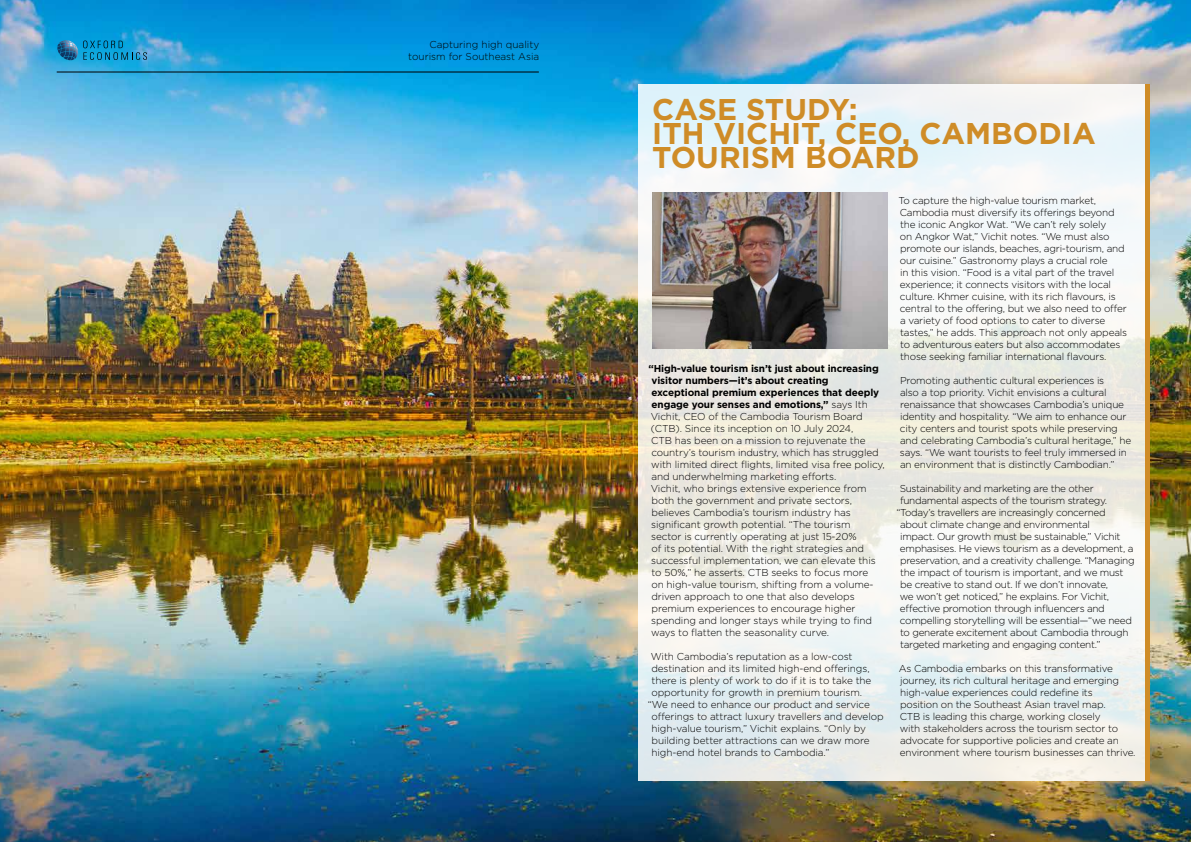
<style>
.page{position:relative;width:1191px;height:842px;background:#fff}
.page>*{position:absolute;margin:0;border:0;box-sizing:border-box;transform-origin:0 0}
.t1{font:700 30px/24px "Gotham";color:#cf8c27}
.t2{font:300 10px/12px "Gotham";letter-spacing:-.02em;color:#000}
.t3{font:300 10px/12px "Gotham";color:#000;text-align:right}
.s1{font-weight:700}
</style>
<div class="page">
<img style="left:0;top:0;width:1191px;height:842px">
<hr style="left:57px;top:72px;width:482px;height:1px;background:#000">
<svg style="left:83px;top:41px;width:64px;height:19px"></svg>
<img style="left:57px;top:40px;width:21px;height:13px">
<hr style="left:1145px;top:84px;width:4px;height:696px;background:#cf8c27">
<svg style="left:638px;top:84px;width:507px;height:696px"></svg>
<img style="left:652px;top:192px;width:235px;height:156px">
<p class="t3" style="left:408px;top:38px;width:132px">Capturing high quality tourism for Southeast Asia</p>
<h1 class="t1" style="left:652px;top:97px;width:445px">CASE STUDY:<br>ITH VICHIT, CEO, CAMBODIA<br>TOURISM BOARD</h1>
<p class="t2" style="left:648px;top:362px;width:238px"><span class="s1">“High-value tourism isn’t just about increasing visitor numbers—it’s about creating exceptional premium experiences that deeply engage your senses and emotions,”</span> says Ith Vichit, CEO of the Cambodia Tourism Board (CTB). Since its inception on 10 July 2024,<br>CTB has been on a mission to rejuvenate the country’s tourism industry, which has struggled with limited direct flights, limited visa free policy, and underwhelming marketing efforts.<br>Vichit, who brings extensive experience from both the government and private sectors, believes Cambodia’s tourism industry has significant growth potential. “The tourism<br>sector is currently operating at just 15-20%<br>of its potential. With the right strategies and successful implementation, we can elevate this to 50%,” he asserts. CTB seeks to focus more<br>on high-value tourism, shifting from a volume&shy;driven approach to one that also develops premium experiences to encourage higher spending and longer stays while trying to find ways to flatten the seasonality curve.</p>
<p class="t2" style="left:651px;top:650px;width:203px">With Cambodia’s reputation as a low-cost</p>
<p class="t2" style="left:651px;top:662px;width:220px">destination and its limited high-end offerings,</p>
<p class="t2" style="left:651px;top:674px;width:221px">there is plenty of work to do if it is to take the</p>
<p class="t2" style="left:651px;top:686px;width:212px">opportunity for growth in premium tourism.</p>
<p class="t2" style="left:648px;top:698px;width:223px">“We need to enhance our product and service</p>
<p class="t2" style="left:651px;top:710px;width:234px">offerings to attract luxury travellers and develop</p>
<p class="t2" style="left:651px;top:722px;width:216px">high-value tourism,” Vichit explains. “Only by</p>
<p class="t2" style="left:651px;top:734px;width:220px">building better attractions can we draw more</p>
<p class="t2" style="left:651px;top:746px;width:179px">high-end hotel brands to Cambodia.”</p>
<p class="t2" style="left:898px;top:194px;width:230px">To capture the high-value tourism market, Cambodia must diversify its offerings beyond the iconic Angkor Wat. “We can’t rely solely<br>on Angkor Wat,” Vichit notes. “We must also promote our islands, beaches, agri-tourism, and our cuisine.” Gastronomy plays a crucial role<br>in this vision. “Food is a vital part of the travel experience; it connects visitors with the local culture. Khmer cuisine, with its rich flavours, is central to the offering, but we also need to offer a variety of food options to cater to diverse tastes,” he adds. This approach not only appeals to adventurous eaters but also accommodates those seeking familiar international flavours.</p>
<p class="t2" style="left:900px;top:374px;width:233px">Promoting authentic cultural experiences is<br>also a top priority. Vichit envisions a cultural renaissance that showcases Cambodia’s unique identity and hospitality. “We aim to enhance our city centers and tourist spots while preserving and celebrating Cambodia’s cultural heritage,” he says. “We want tourists to feel truly immersed in an environment that is distinctly Cambodian.”</p>
<p class="t2" style="left:899px;top:482px;width:195px">Sustainability and marketing are the other</p>
<p class="t2" style="left:900px;top:494px;width:209px">fundamental aspects of the tourism strategy.</p>
<p class="t2" style="left:896px;top:506px;width:211px">“Today’s travellers are increasingly concerned</p>
<p class="t2" style="left:900px;top:518px;width:192px">about climate change and environmental</p>
<p class="t2" style="left:900px;top:530px;width:222px">impact. Our growth must be sustainable,” Vichit</p>
<p class="t2" style="left:900px;top:542px;width:235px">emphasises. He views tourism as a development, a</p>
<p class="t2" style="left:900px;top:554px;width:236px">preservation, and a creativity challenge. “Managing</p>
<p class="t2" style="left:900px;top:566px;width:225px">the impact of tourism is important, and we must</p>
<p class="t2" style="left:900px;top:578px;width:209px">be creative to stand out. If we don’t innovate,</p>
<p class="t2" style="left:899px;top:590px;width:211px">we won’t get noticed,” he explains. For Vichit,</p>
<p class="t2" style="left:900px;top:602px;width:206px">effective promotion through influencers and</p>
<p class="t2" style="left:900px;top:614px;width:233px">compelling storytelling will be essential—“we need</p>
<p class="t2" style="left:900px;top:626px;width:230px">to generate excitement about Cambodia through</p>
<p class="t2" style="left:900px;top:638px;width:202px">targeted marketing and engaging content.”</p>
<p class="t2" style="left:899px;top:662px;width:238px">As Cambodia embarks on this transformative journey, its rich cultural heritage and emerging high-value experiences could redefine its<br>position on the Southeast Asian travel map.<br>CTB is leading this charge, working closely<br>with stakeholders across the tourism sector to advocate for supportive policies and create an environment where tourism businesses can thrive.</p>
</div>
